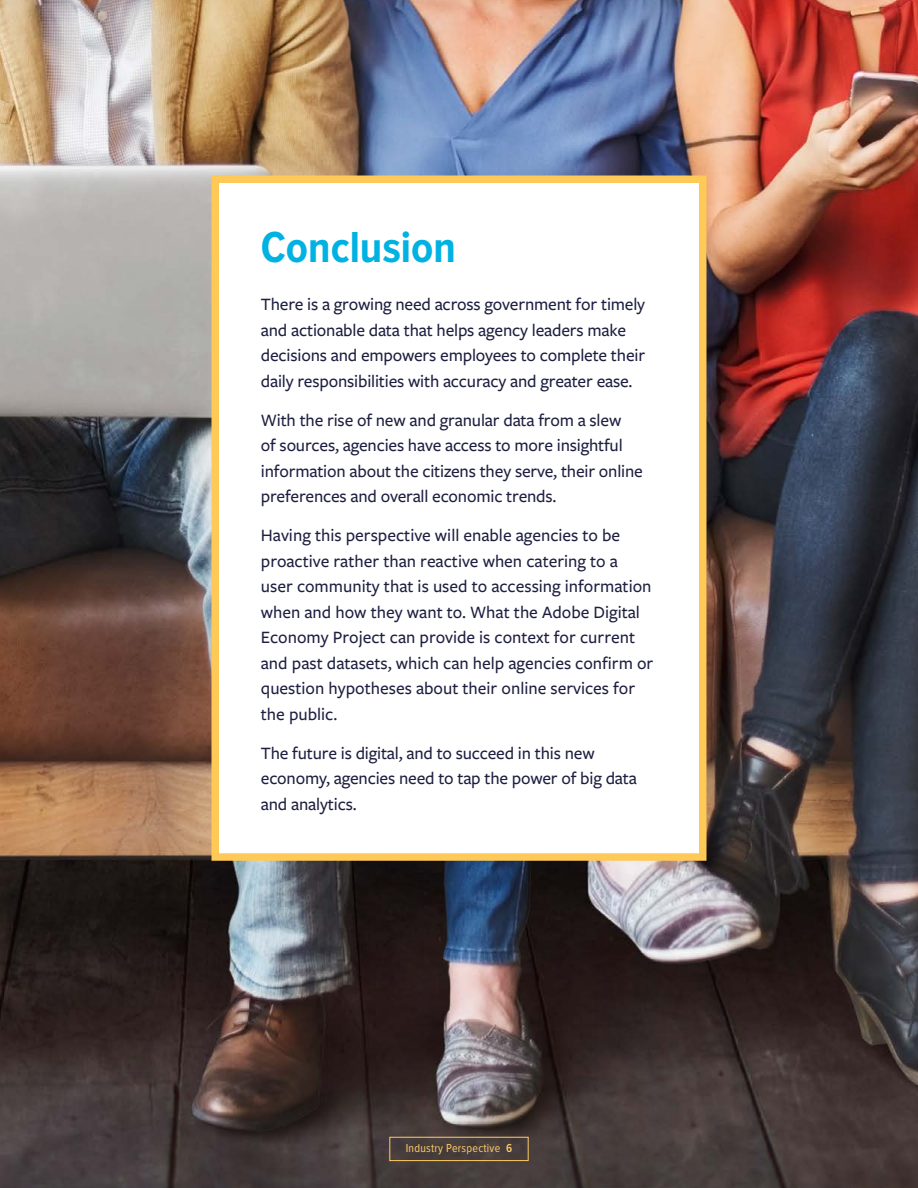
<style>
.page{position:relative;width:918px;height:1188px;background:#fff}
.page>*{position:absolute;margin:0;border:0;box-sizing:border-box;transform-origin:0 0}
.t1{font:700 45px "Proxima Nova Cond";color:#00b2e2}
.t2{font:500 18px/25.5px "Freight Sans Pro";letter-spacing:-.01em;color:#1e1f40}
.t3{font:12px "Proxima Nova Cond";letter-spacing:.02em;color:#ffcb65}
.s1{font-weight:600}
</style>
<div class="page">
<img style="left:0;top:0;width:918px;height:1188px">
<div style="left:212px;top:176px;width:494px;height:685px;background:#fff;border:8px solid #ffc958"></div>
<div style="left:390px;top:1137px;width:138px;height:24px;border:1px solid #ffcb65"></div>
<h1 class="t1" style="left:261px;top:222px;width:197px">Conclusion</h1>
<p class="t2" style="left:261px;top:291px;width:386px">There is a growing need across government for timely and actionable data that helps agency leaders make decisions and empowers employees to complete their daily responsibilities with accuracy and greater ease.</p>
<p class="t2" style="left:261px;top:406px;width:384px">With the rise of new and granular data from a slew<br>of sources, agencies have access to more insightful information about the citizens they serve, their online preferences and overall economic trends.</p>
<p class="t2" style="left:261px;top:522px;width:394px">Having this perspective will enable agencies to be proactive rather than reactive when catering to a user community that is used to accessing information when and how they want to. What the Adobe Digital Economy Project can provide is context for current and past datasets, which can help agencies confirm or question hypotheses about their online services for the public.</p>
<p class="t2" style="left:261px;top:739px;width:378px">The future is digital, and to succeed in this new economy, agencies need to tap the power of big data and analytics.</p>
<p class="t3" style="left:406px;top:1141px;width:108px">Industry Perspective <span class="s1">6</span></p>
</div>
